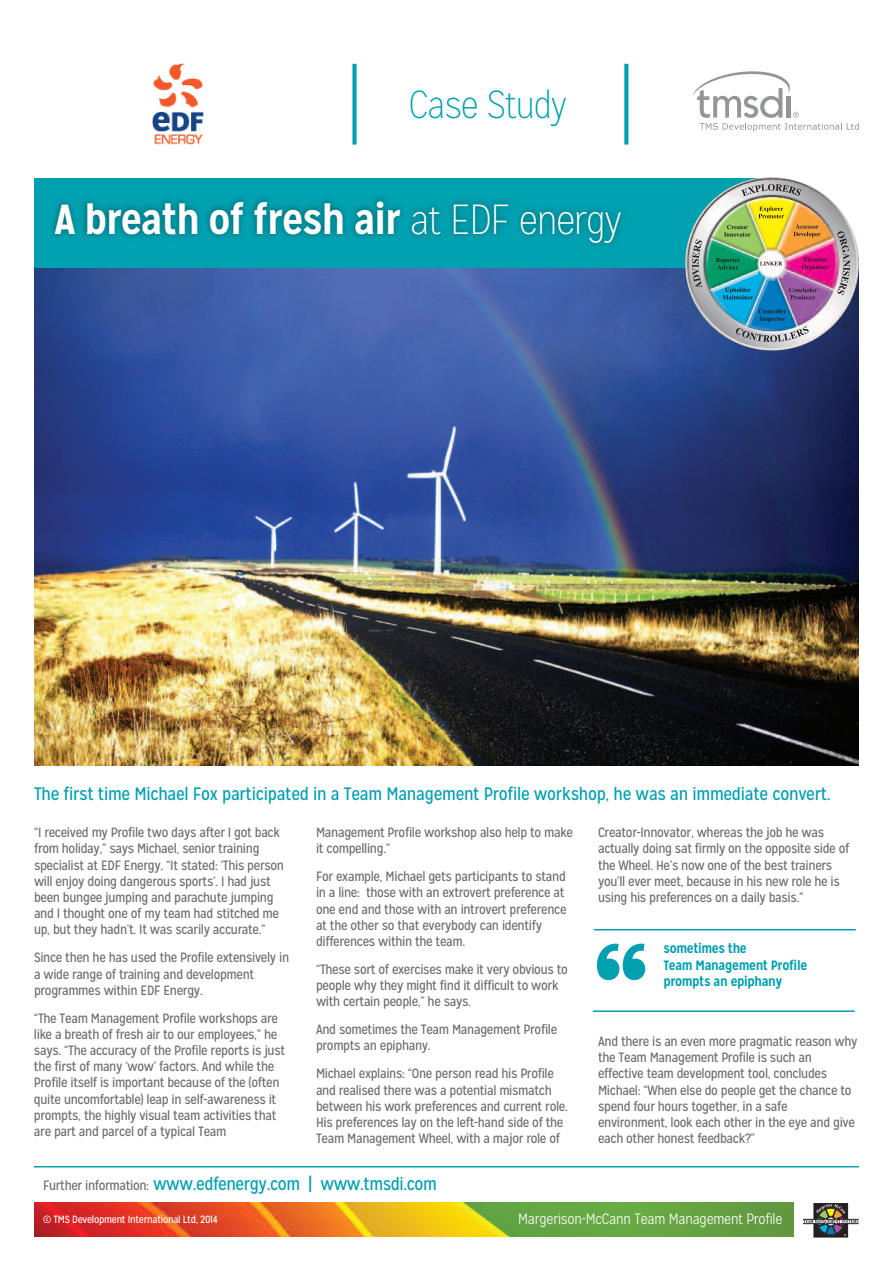
<style>
.page{position:relative;width:893px;height:1263px;background:#fff}
.page>*{position:absolute;margin:0;border:0;box-sizing:border-box;transform-origin:0 0}
.t1{font:900 111.6px "Mission Gothic";color:#00a0b0}
.t2{font:700 42px "Mission Gothic";letter-spacing:-.025em;color:#fff}
.t3{font:100 39px "Mission Gothic";letter-spacing:-.025em;color:#00a0b0}
.t4{font:18px "Mission Gothic";letter-spacing:-.015em;color:#00a0b0}
.t5{font:300 15px "Mission Gothic";letter-spacing:-.015em;color:#fff}
.t6{font:13.5px/16.2px "Mission Gothic";letter-spacing:-.025em;color:#6c6d70}
.t7{font:700 13.5px/16.2px "Mission Gothic";letter-spacing:-.025em;color:#00a0b0}
.t8{font:10.5px "Mission Gothic";letter-spacing:-.025em;color:#fff}
.s1{font-weight:100}
.s2{font-size:13.5px;color:#6c6d70}
</style>
<div class="page">
<img style="left:34px;top:268px;width:825px;height:497px">
<div style="left:352px;top:64px;width:5px;height:81px;background:#00a0b0"></div>
<svg style="left:624px;top:64px;width:4px;height:81px"></svg>
<svg style="left:692px;top:71px;width:167px;height:60px"></svg>
<img style="left:152px;top:64px;width:52px;height:81px">
<div style="left:34px;top:179px;width:743px;height:89px;background:#00a0b0"></div>
<img style="left:685px;top:177px;width:174px;height:174px;border-radius:50%">
<svg style="left:760px;top:262px;width:22px;height:4px"></svg>
<svg style="left:758px;top:207px;width:26px;height:11px"></svg>
<svg style="left:724px;top:225px;width:27px;height:12px"></svg>
<svg style="left:716px;top:258px;width:24px;height:12px"></svg>
<svg style="left:723px;top:288px;width:30px;height:11px"></svg>
<svg style="left:789px;top:288px;width:28px;height:12px"></svg>
<svg style="left:802px;top:257px;width:27px;height:13px"></svg>
<svg style="left:794px;top:224px;width:27px;height:13px"></svg>
<svg style="left:692px;top:239px;width:10px;height:48px"></svg>
<svg style="left:741px;top:184px;width:60px;height:12px"></svg>
<svg style="left:837px;top:231px;width:13px;height:64px"></svg>
<svg style="left:735px;top:309px;width:74px;height:33px;background:#6592b4"></svg>
<svg style="left:842px;top:322px;width:7px;height:8px"></svg>
<img style="left:42px;top:198px;width:636px;height:76px">
<hr style="left:594px;top:929px;width:262px;height:1px;background:#00a0b0">
<hr style="left:593px;top:1010px;width:262px;height:2px;background:#00a0b0">
<svg style="left:803px;top:1203px;width:56px;height:34px"></svg>
<img style="left:35px;top:1203px;width:758px;height:34px">
<hr style="left:34px;top:1166px;width:825px;height:1px;background:#00a0b0">
<h3 class="t3" style="left:409px;top:90px;width:160px">Case Study</h3>
<h2 class="t2" style="left:55px;top:204px;width:569px">A breath of fresh air <span class="s1">at EDF energy</span></h2>
<h3 class="t4" style="left:34px;top:788px;width:798px">The first time Michael Fox participated in a Team Management Profile workshop, he was an immediate convert.</h3>
<p class="t6" style="left:34px;top:826px;width:252px">“I received my Profile two days after I got back from holiday,” says Michael, senior training specialist at EDF Energy. “It stated: ‘This person will enjoy doing dangerous sports’. I had just been bungee jumping and parachute jumping and I thought one of my team had stitched me up, but they hadn’t. It was scarily accurate.”</p>
<p class="t6" style="left:34px;top:951px;width:257px">Since then he has used the Profile extensively in a wide range of training and development programmes within EDF Energy.</p>
<p class="t6" style="left:34px;top:1011px;width:253px">“The Team Management Profile workshops are like a breath of fresh air to our employees,” he says. “The accuracy of the Profile reports is just the first of many ‘wow’ factors. And while the Profile itself is important because of the (often quite uncomfortable) leap in self-awareness it prompts, the highly visual team activities that are part and parcel of a typical Team</p>
<p class="t6" style="left:316px;top:826px;width:258px">Management Profile workshop also help to make it compelling.”</p>
<p class="t6" style="left:316px;top:870px;width:252px">For example, Michael gets participants to stand in a line: those with an extrovert preference at one end and those with an introvert preference at the other so that everybody can identify differences within the team.</p>
<p class="t6" style="left:316px;top:963px;width:253px">“These sort of exercises make it very obvious to people why they might find it difficult to work with certain people,” he says.</p>
<p class="t6" style="left:316px;top:1023px;width:243px">And sometimes the Team Management Profile prompts an epiphany.</p>
<p class="t6" style="left:316px;top:1067px;width:253px">Michael explains: “One person read his Profile and realised there was a potential mismatch between his work preferences and current role.<br>His preferences lay on the left-hand side of the Team Management Wheel, with a major role of</p>
<p class="t6" style="left:598px;top:826px;width:253px">Creator-Innovator, whereas the job he was actually doing sat firmly on the opposite side of the Wheel. He’s now one of the best trainers you’ll ever meet, because in his new role he is using his preferences on a daily basis.”</p>
<h1 class="t1" style="left:594px;top:945px;width:55px">“</h1>
<p class="t7" style="left:663px;top:942px;width:145px">sometimes the<br>Team Management Profile prompts an epiphany</p>
<p class="t6" style="left:598px;top:1035px;width:261px">And there is an even more pragmatic reason why the Team Management Profile is such an effective team development tool, concludes Michael: “When else do people get the chance to spend four hours together, in a safe environment, look each other in the eye and give each other honest feedback?”</p>
<h3 class="t4" style="left:43px;top:1177px;width:395px"><span class="s2">Further information:</span> www.edfenergy.com | www.tmsdi.com</h3>
<p class="t8" style="left:43px;top:1216px;width:176px">© TMS Development International Ltd, 2014</p>
<p class="t5" style="left:517px;top:1214px;width:266px">Margerison-McCann Team Management Profile</p>
</div>
